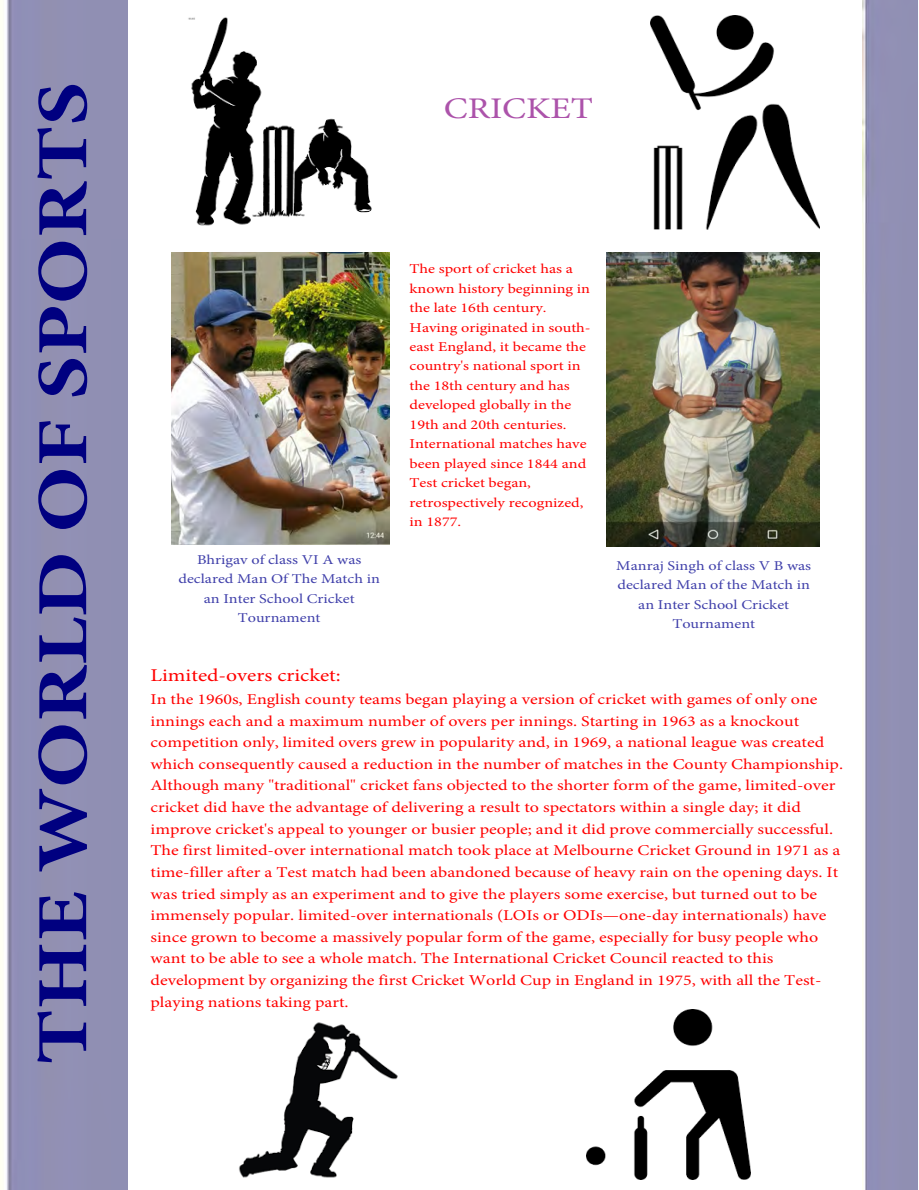
<style>
.page{position:relative;width:919px;height:1190px;background:#fff}
.page>*{position:absolute;margin:0;border:0;box-sizing:border-box;transform-origin:0 0}
.t1{font:700 72px "Minion Pro";color:#000080;scale:1.2 1}
.t2{font:30px "Minion Pro";color:#ac53aa;scale:1.2 1}
.t3{font:18px "Minion Pro";color:#f00;scale:1.2 1}
.t4{font:15px/21.6px "Minion Pro";color:#f00;scale:1.2 1}
.t5{font:13.5px/19.5px "Minion Pro";color:#f00;scale:1.2 1}
.t6{font:13.5px/19.5px "Minion Pro";color:#4040aa;text-align:center;scale:1.2 1}
</style>
<div class="page">
<img style="left:0;top:0;width:127px;height:1189px">
<img style="left:863px;top:0;width:55px;height:1189px">
<img style="left:172px;top:252px;width:217px;height:292px">
<img style="left:188px;top:17px;width:184px;height:209px">
<img style="left:650px;top:16px;width:170px;height:213px">
<img style="left:607px;top:252px;width:213px;height:294px">
<img style="left:239px;top:1022px;width:159px;height:156px">
<img style="left:586px;top:1009px;width:165px;height:170px">
<h1 class="t1" style="left:12px;top:1064px;width:820px;rotate:-90deg">THE WORLD OF SPORTS</h1>
<h2 class="t2" style="left:444px;top:89px;width:126px">CRICKET</h2>
<p class="t5" style="left:410px;top:259px;width:152px">The sport of cricket has a known history beginning in the late 16th century.<br>Having originated in south&shy;east England, it became the country's national sport in the 18th century and has developed globally in the<br>19th and 20th centuries.<br>International matches have been played since 1844 and<br>Test cricket began, retrospectively recognized, in 1877.</p>
<p class="t6" style="left:179px;top:550px;width:169px">Bhrigav of class VI A was declared Man Of The Match in an Inter School Cricket<br>Tournament</p>
<p class="t6" style="left:616px;top:556px;width:164px">Manraj Singh of class V B was declared Man of the Match in an Inter School Cricket<br>Tournament</p>
<p class="t3" style="left:151px;top:663px;width:160px">Limited-overs cricket:</p>
<p class="t4" style="left:151px;top:688px;width:579px">In the 1960s, English county teams began playing a version of cricket with games of only one innings each and a maximum number of overs per innings. Starting in 1963 as a knockout competition only, limited overs grew in popularity and, in 1969, a national league was created which consequently caused a reduction in the number of matches in the County Championship.<br>Although many "traditional" cricket fans objected to the shorter form of the game, limited-over cricket did have the advantage of delivering a result to spectators within a single day; it did improve cricket's appeal to younger or busier people; and it did prove commercially successful.<br>The first limited-over international match took place at Melbourne Cricket Ground in 1971 as a time-filler after a Test match had been abandoned because of heavy rain on the opening days. It was tried simply as an experiment and to give the players some exercise, but turned out to be immensely popular. limited-over internationals (LOIs or ODIs—one-day internationals) have since grown to become a massively popular form of the game, especially for busy people who want to be able to see a whole match. The International Cricket Council reacted to this development by organizing the first Cricket World Cup in England in 1975, with all the Test&shy;playing nations taking part.</p>
</div>
